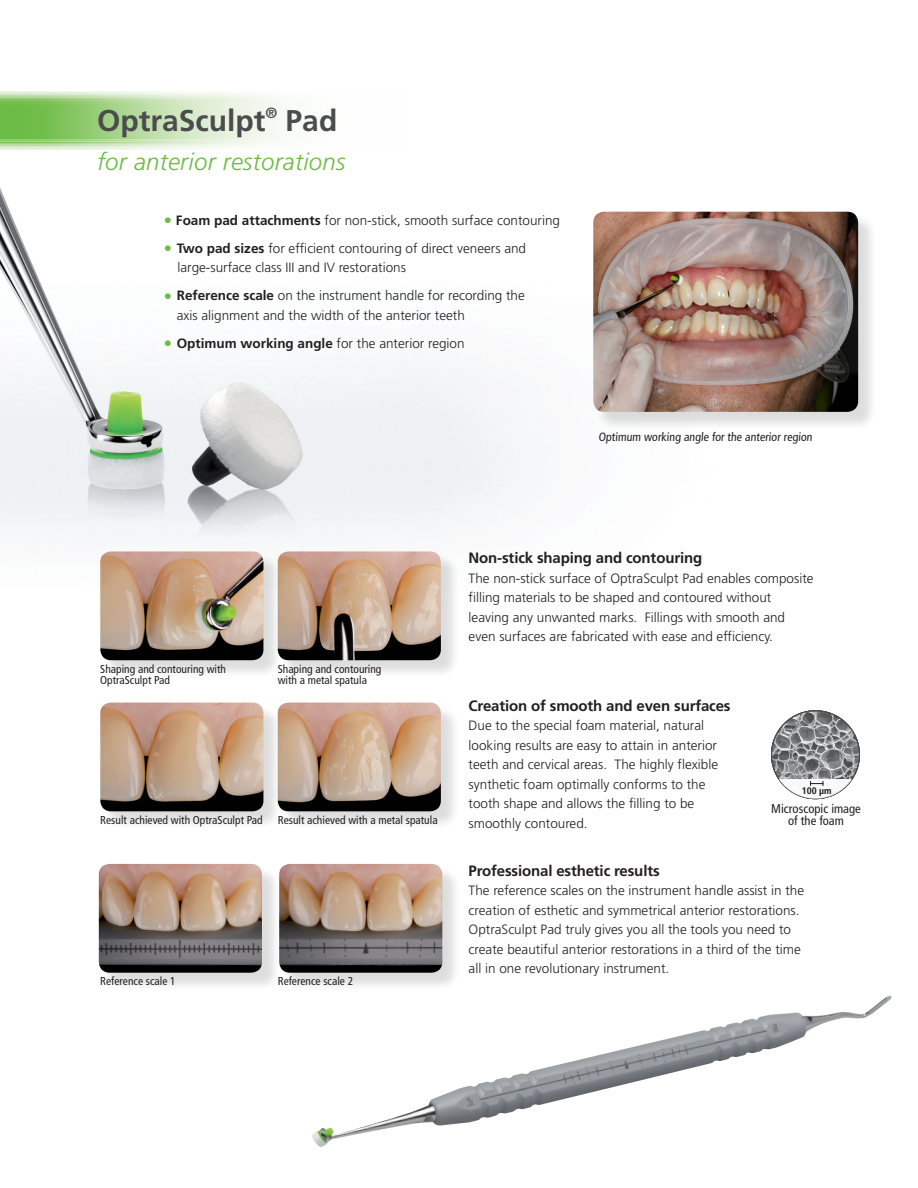
<style>
.page{position:relative;width:918px;height:1188px;background:#fff}
.page>*{position:absolute;margin:0;border:0;box-sizing:border-box;transform-origin:0 0}
.Lauftext{font:700 30px "Frutiger";color:#4b4c4d}
.Lauftext-2{font:italic 300 24px "Frutiger";letter-spacing:.01em;color:#6cbb45}
.t1{font:700 15px "Frutiger";letter-spacing:-.01em;color:#231f20}
.Fliesstext_9_11{font:300 13.5px/19.5px "Frutiger";color:#231f20}
.Lauftext-3{font:300 13.5px/19.5px "Frutiger";color:#231f20}
.t2{font:condensed 12.6px/12.6px "Frutiger";color:#231f20;text-align:center}
.t3{font:condensed 12px "Frutiger";color:#231f20}
.t4{font:condensed 11.4px/11.4px "Frutiger";color:#231f20}
.t5{font:700 condensed 9.45px "Frutiger";color:#231f20}
.s1{font-size:16.5px;color:#6cbb45}
.s2{font-weight:700}
</style>
<div class="page">
<img style="left:0;top:188px;width:729px;height:515px">
<img style="left:0;top:91px;width:285px;height:59px">
<img style="left:312px;top:996px;width:578px;height:151px">
<div style="left:280px;top:554px;width:180px;height:125px;background:#231f20;opacity:.15"></div>
<img style="left:278px;top:551px;width:163px;height:109px">
<div style="left:103px;top:554px;width:179px;height:125px;background:#231f20;opacity:.15"></div>
<img style="left:100px;top:551px;width:163px;height:109px">
<div style="left:101px;top:866px;width:180px;height:125px;background:#231f20;opacity:.15"></div>
<img style="left:99px;top:864px;width:163px;height:109px">
<div style="left:281px;top:866px;width:180px;height:125px;background:#231f20;opacity:.15"></div>
<img style="left:279px;top:864px;width:163px;height:109px">
<div style="left:280px;top:705px;width:180px;height:125px;background:#231f20;opacity:.15"></div>
<img style="left:281px;top:703px;width:160px;height:108px">
<div style="left:103px;top:705px;width:179px;height:125px;background:#231f20;opacity:.15"></div>
<img style="left:100px;top:703px;width:163px;height:108px">
<img style="left:772px;top:711px;width:87px;height:88px;border-radius:44px">
<svg style="left:779px;top:779px;width:73px;height:20px"></svg>
<div style="left:596px;top:214px;width:281px;height:216px;background:#231f20;opacity:.15"></div>
<img style="left:593px;top:212px;width:265px;height:200px">
<p class="Lauftext" style="left:97px;top:103px;width:242px">OptraSculpt<sup>®</sup> Pad</p>
<p class="Lauftext-2" style="left:97px;top:148px;width:250px">for anterior restorations</p>
<p class="Lauftext-3" style="left:164px;top:210px;width:398px"><span class="s1">•</span> <span class="s2">Foam pad attachments</span> for non-stick, smooth surface contouring</p>
<p class="Lauftext-3" style="left:177px;top:238px;width:350px;text-indent:-14px"><span class="s1">•</span> <span class="s2">Two pad sizes</span> for efficient contouring of direct veneers and large-surface class III and IV restorations</p>
<p class="Lauftext-3" style="left:177px;top:286px;width:350px;text-indent:-13px"><span class="s1">•</span> <span class="s2">Reference scale</span> on the instrument handle for recording the axis alignment and the width of the anterior teeth</p>
<p class="Lauftext-3" style="left:164px;top:333px;width:302px"><span class="s1">•</span> <span class="s2">Optimum working angle</span> for the anterior region</p>
<p class="t3" style="left:598px;top:429px;width:217px">Optimum working angle for the anterior region</p>
<p class="t4" style="left:100px;top:663px;width:127px">Shaping and contouring with<br>OptraSculpt Pad</p>
<p class="t4" style="left:278px;top:663px;width:105px">Shaping and contouring with a metal spatula</p>
<p class="t4" style="left:100px;top:814px;width:164px">Result achieved with OptraSculpt Pad</p>
<p class="t4" style="left:278px;top:814px;width:161px">Result achieved with a metal spatula</p>
<p class="t4" style="left:100px;top:976px;width:77px">Reference scale 1</p>
<p class="t4" style="left:278px;top:976px;width:77px">Reference scale 2</p>
<p class="t1" style="left:469px;top:549px;width:235px">Non-stick shaping and contouring</p>
<p class="Fliesstext_9_11" style="left:469px;top:568px;width:347px">The non-stick surface of OptraSculpt Pad enables composite filling materials to be shaped and contoured without leaving any unwanted marks. Fillings with smooth and even surfaces are fabricated with ease and efficiency.</p>
<p class="t1" style="left:469px;top:697px;width:264px">Creation of smooth and even surfaces</p>
<p class="Fliesstext_9_11" style="left:469px;top:716px;width:251px">Due to the special foam material, natural looking results are easy to attain in anterior teeth and cervical areas. The highly flexible synthetic foam optimally conforms to the tooth shape and allows the filling to be smoothly contoured.</p>
<p class="t5" style="left:802px;top:785px;width:31px">100 µm</p>
<p class="t2" style="left:771px;top:802px;width:91px">Microscopic image of the foam</p>
<p class="t1" style="left:469px;top:862px;width:193px">Professional esthetic results</p>
<p class="Fliesstext_9_11" style="left:469px;top:881px;width:337px">The reference scales on the instrument handle assist in the creation of esthetic and symmetrical anterior restorations.<br>OptraSculpt Pad truly gives you all the tools you need to create beautiful anterior restorations in a third of the time all in one revolutionary instrument.</p>
</div>
